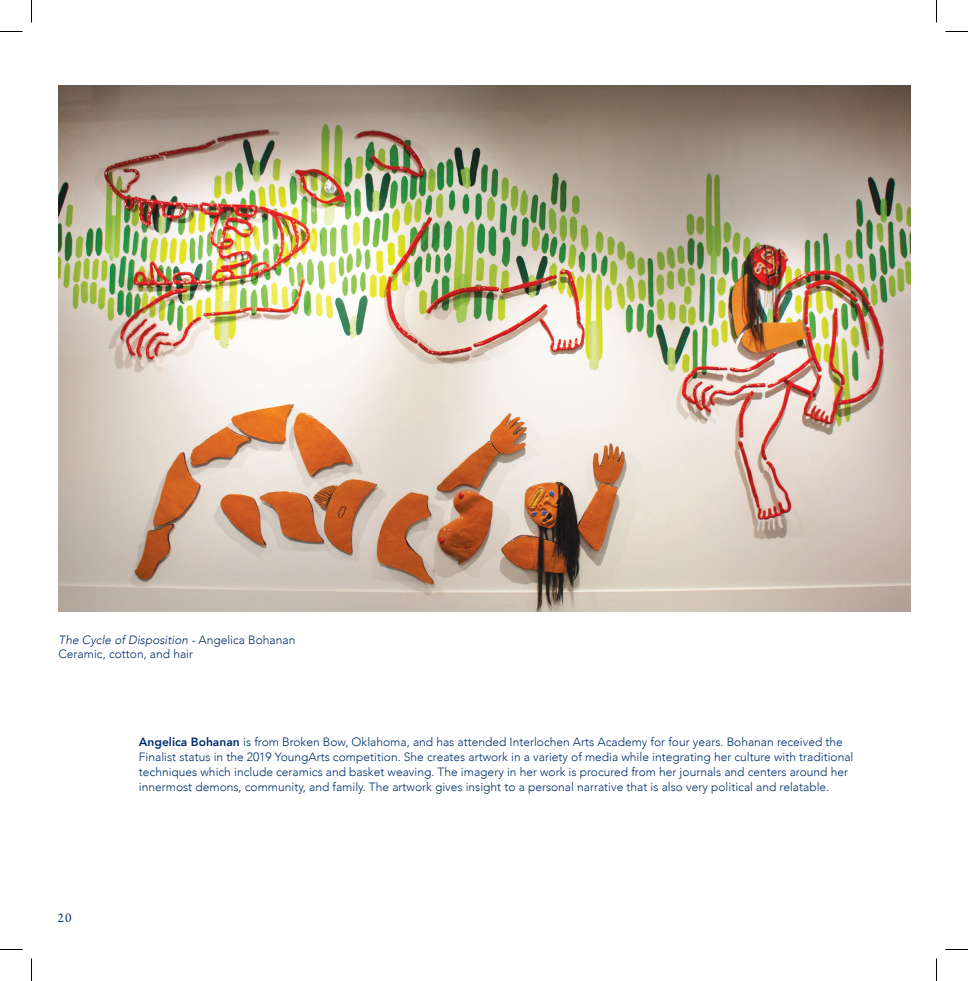
<style>
.page{position:relative;width:968px;height:981px;background:#fff}
.page>*{position:absolute;margin:0;border:0;box-sizing:border-box;transform-origin:0 0}
.t1{font:13.5px "Garamond Premr Pro";color:#00306d}
.t2{font:300 12px/15px "Avenir";color:#00306d}
.t3{font:italic 300 12px "Avenir";color:#00306d}
.s1{font-style:normal}
.s2{font-weight:800}
</style>
<div class="page">
<img style="left:58px;top:86px;width:852px;height:525px">
<svg style="left:0;top:31px;width:22px;height:1px"></svg>
<svg style="left:945px;top:31px;width:23px;height:1px"></svg>
<svg style="left:0;top:949px;width:22px;height:1px"></svg>
<svg style="left:945px;top:949px;width:23px;height:1px"></svg>
<svg style="left:31px;top:0;width:1px;height:22px"></svg>
<svg style="left:31px;top:958px;width:1px;height:23px"></svg>
<svg style="left:936px;top:0;width:1px;height:22px"></svg>
<svg style="left:936px;top:958px;width:1px;height:23px"></svg>
<p class="t3" style="left:58px;top:632px;width:238px">The Cycle of Disposition - <span class="s1">Angelica Bohanan</span></p>
<p class="t2" style="left:58px;top:646px;width:136px">Ceramic, cotton, and hair</p>
<p class="t1" style="left:57px;top:909px;width:16px">20</p>
<p class="t2" style="left:139px;top:734px;width:716px"><span class="s2">Angelica Bohanan</span> is from Broken Bow, Oklahoma, and has attended Interlochen Arts Academy for four years. Bohanan received the<br>Finalist status in the 2019 YoungArts competition. She creates artwork in a variety of media while integrating her culture with traditional techniques which include ceramics and basket weaving. The imagery in her work is procured from her journals and centers around her</p>
<p class="t2" style="left:139px;top:779px;width:692px">innermost demons, community, and family. The artwork gives insight to a personal narrative that is also very political and relatable.</p>
</div>
